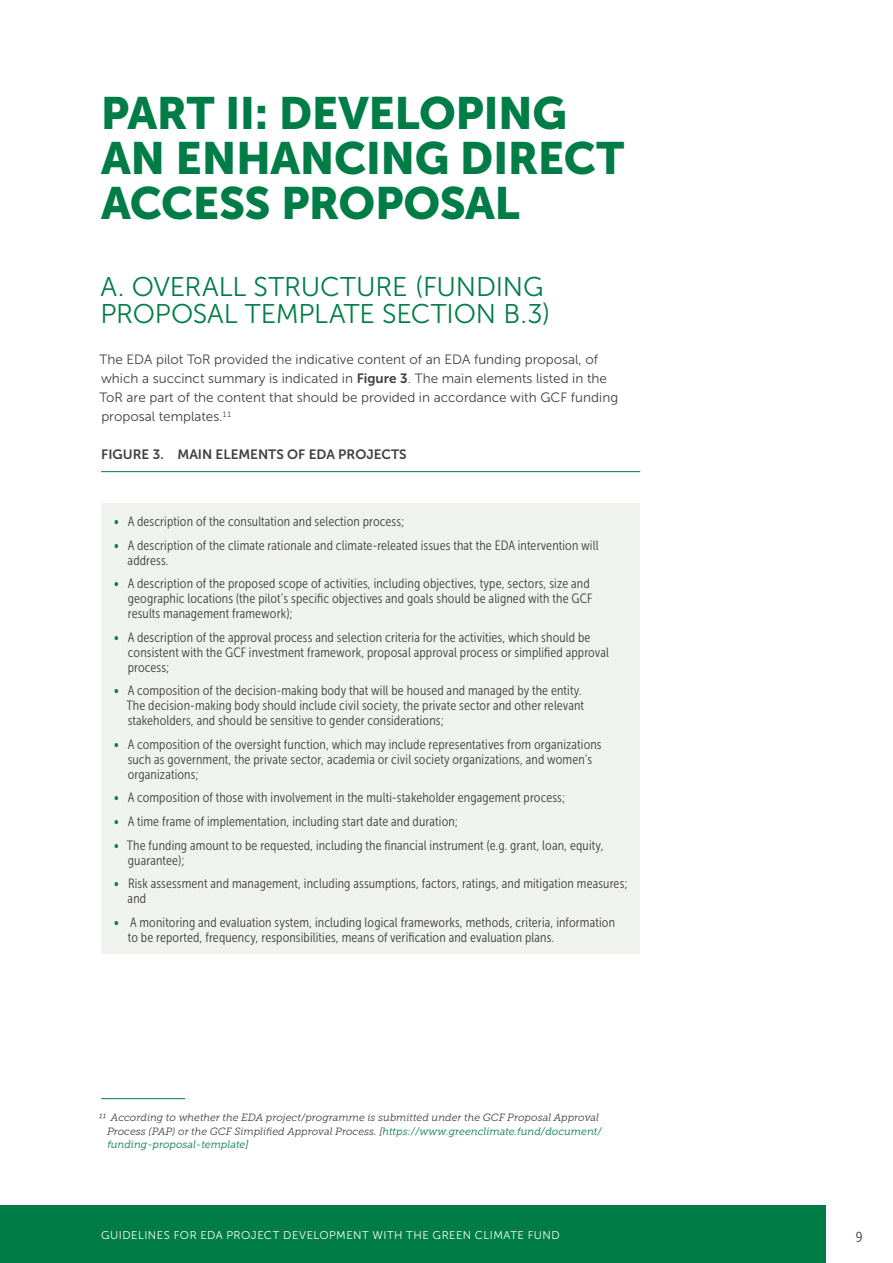
<style>
.page{position:relative;width:893px;height:1263px;background:#fff}
.page>*{position:absolute;margin:0;border:0;box-sizing:border-box;transform-origin:0 0}
.t1{font:45px/45px "Museo Sans 900";letter-spacing:-.01em;color:#007d47}
.t2{font:27px/27px "Museo Sans 300";letter-spacing:-.005em;color:#007d47}
.t3{font:15px "Museo Sans Cond 300";color:#414042}
.t4{font:13.5px/15px "Museo Sans Cond 300";letter-spacing:.01em;color:#414042}
.Body_copy{font:13.5px/19.2px "Museo Sans 300";color:#414042}
.Figures_-_Title{font:13.5px "Museo Sans 700";color:#414042}
.t5{font:11.25px "Museo Sans 300";letter-spacing:.045em;color:#fff}
.Footnotes{font:italic 10.5px/13.5px "Museo Slab 300";color:#414042}
.s1{font-family:"Museo Sans 700"}
.s2{font-family:"Museo Sans Cond 500";color:#007d47}
.s3{color:#007d47}
</style>
<div class="page">
<div style="left:0;top:1205px;width:826px;height:58px;background:#007d47"></div>
<hr style="left:101px;top:1098px;width:84px;height:1px;background:#007d47">
<hr style="left:101px;top:471px;width:539px;height:1px;background:#007d47">
<div style="left:101px;top:503px;width:539px;height:451px;background:#f0f2ee"></div>
<h1 class="t1" style="left:101px;top:91px;width:525px">PART II: DEVELOPING<br>AN ENHANCING DIRECT<br>ACCESS PROPOSAL</h1>
<h2 class="t2" style="left:100px;top:273px;width:452px">A. OVERALL STRUCTURE (FUNDING<br>PROPOSAL TEMPLATE SECTION B.3)</h2>
<p class="Body_copy" style="left:99px;top:349px;width:520px">The EDA pilot ToR provided the indicative content of an EDA funding proposal, of which a succinct summary is indicated in <span class="s1">Figure 3</span>. The main elements listed in the ToR are part of the content that should be provided in accordance with GCF funding proposal templates.<sup>11</sup></p>
<p class="Figures_-_Title" style="left:101px;top:447px;width:307px">FIGU RE 3. MAIN ELEMENTS OF EDA PROJECTS</p>
<p class="t4" style="left:114px;top:514px;width:292px"><span class="s2">•</span> A description of the consultation and selection process;</p>
<p class="t4" style="left:128px;top:538px;width:472px;text-indent:-14px"><span class="s2">•</span> A description of the climate rationale and climate-releated issues that the EDA intervention will address.</p>
<p class="t4" style="left:128px;top:576px;width:466px;text-indent:-14px"><span class="s2">•</span> A description of the proposed scope of activities, including objectives, type, sectors, size and geographic locations (the pilot’s specific objectives and goals should be aligned with the GCF results management framework);</p>
<p class="t4" style="left:128px;top:630px;width:483px;text-indent:-14px"><span class="s2">•</span> A description of the approval process and selection criteria for the activities, which should be consistent with the GCF investment framework, proposal approval process or simplified approval process;</p>
<p class="t4" style="left:126px;top:683px;width:459px;text-indent:-12px"><span class="s2">•</span> A composition of the decision-making body that will be housed and managed by the entity.<br>The decision-making body should include civil society, the private sector and other relevant stakeholders, and should be sensitive to gender considerations;</p>
<p class="t4" style="left:128px;top:737px;width:475px;text-indent:-14px"><span class="s2">•</span> A composition of the oversight function, which may include representatives from organizations such as government, the private sector, academia or civil society organizations, and women’s organizations;</p>
<p class="t4" style="left:114px;top:790px;width:453px"><span class="s2">•</span> A composition of those with involvement in the multi-stakeholder engagement process;</p>
<p class="t4" style="left:114px;top:814px;width:346px"><span class="s2">•</span> A time frame of implementation, including start date and duration;</p>
<p class="t4" style="left:128px;top:837px;width:477px;text-indent:-14px"><span class="s2">•</span> The funding amount to be requested, including the financial instrument (e.g. grant, loan, equity, guarantee);</p>
<p class="t4" style="left:128px;top:876px;width:501px;text-indent:-14px"><span class="s2">•</span> Risk assessment and management, including assumptions, factors, ratings, and mitigation measures; and</p>
<p class="t4" style="left:128px;top:914px;width:489px;text-indent:-14px"><span class="s2">•</span> A monitoring and evaluation system, including logical frameworks, methods, criteria, information to be reported, frequency, responsibilities, means of verification and evaluation plans.</p>
<p class="Footnotes" style="left:107px;top:1111px;width:496px;text-indent:-8px">11 According to whether the EDA project/programme is submitted under the GCF Proposal Approval<br>Process (PAP) or the GCF Simplified Approval Process. [<span class="s3">https://www.greenclimate.fund/document/ funding-proposal-template</span>]</p>
<p class="t5" style="left:101px;top:1228px;width:460px">GUIDELINES FOR EDA PROJECT DEVELOPMENT WITH THE GREEN CLIMATE FUND</p>
<p class="t3" style="left:856px;top:1227px;width:8px">9</p>
</div>
